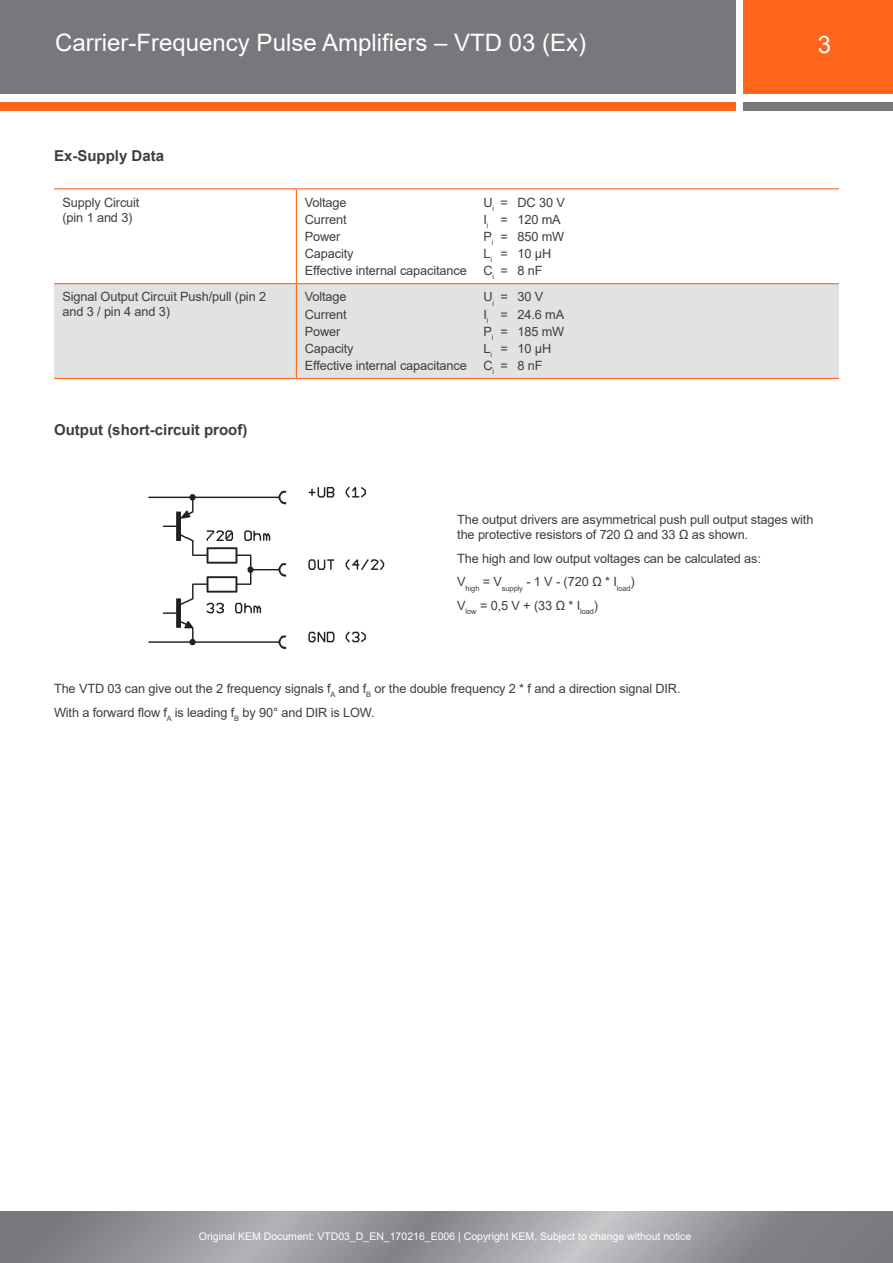
<style>
.page{position:relative;width:893px;height:1263px;background:#fff}
.page>*{position:absolute;margin:0;border:0;box-sizing:border-box;transform-origin:0 0}
.t1{font:24px "Arial";color:#fff}
.KEM_H1_text_grey{font:700 15px "Arial";color:#3e3e3f}
.KEM_text_left_grey{font:12.75px/15px "Arial";letter-spacing:-.01em;color:#3e3e3f}
.t2{font:10.5px "Arial";color:#fff}
</style>
<div class="page">
<div style="left:743px;top:0;width:150px;height:94px;background:#ff661c"></div>
<div style="left:0;top:0;width:736px;height:94px;background:#76787b"></div>
<div style="left:743px;top:102px;width:150px;height:9px;background:#76787b"></div>
<div style="left:0;top:102px;width:736px;height:9px;background:#ff661c"></div>
<svg style="left:0;top:1212px;width:893px;height:51px;background:#95969a"></svg>
<div style="left:54px;top:284px;width:785px;height:94px;background:#e1e2e4"></div>
<hr style="left:54px;top:188px;width:242px;height:1px;background:#ff661c">
<hr style="left:296px;top:189px;width:1px;height:94px;background:#ff661c">
<hr style="left:296px;top:188px;width:543px;height:1px;background:#ff661c">
<hr style="left:54px;top:283px;width:242px;height:1px;background:#ff661c">
<hr style="left:54px;top:378px;width:242px;height:1px;background:#ff661c">
<hr style="left:296px;top:284px;width:1px;height:94px;background:#ff661c">
<hr style="left:296px;top:283px;width:543px;height:1px;background:#ff661c">
<hr style="left:296px;top:378px;width:543px;height:1px;background:#ff661c">
<img style="left:148px;top:487px;width:237px;height:163px">
<h1 class="t1" style="left:55px;top:27px;width:532px">Carrier-Frequency Pulse Amplifiers – VTD 03 (Ex)</h1>
<h1 class="t1" style="left:818px;top:28px;width:15px">3</h1>
<p class="KEM_H1_text_grey" style="left:54px;top:145px;width:112px">Ex-Supply Data</p>
<p class="KEM_text_left_grey" style="left:63px;top:195px;width:78px">Supply Circuit (pin 1 and 3)</p>
<p class="KEM_text_left_grey" style="left:305px;top:195px;width:43px">Voltage</p>
<p class="KEM_text_left_grey" style="left:483px;top:195px;width:83px">U<sub>i</sub> = DC 30 V</p>
<p class="KEM_text_left_grey" style="left:305px;top:212px;width:43px">Current</p>
<p class="KEM_text_left_grey" style="left:483px;top:212px;width:79px">I<sub>i</sub> = 120 mA</p>
<p class="KEM_text_left_grey" style="left:305px;top:229px;width:37px">Power</p>
<p class="KEM_text_left_grey" style="left:483px;top:229px;width:82px">P<sub>i</sub> = 850 mW</p>
<p class="KEM_text_left_grey" style="left:305px;top:246px;width:50px">Capacity</p>
<p class="KEM_text_left_grey" style="left:483px;top:246px;width:69px">L<sub>i</sub> = 10 µH</p>
<p class="KEM_text_left_grey" style="left:305px;top:263px;width:163px">Effective internal capacitance</p>
<p class="KEM_text_left_grey" style="left:483px;top:263px;width:61px">C<sub>i</sub> = 8 nF</p>
<p class="KEM_text_left_grey" style="left:63px;top:289px;width:205px">Signal Output Circuit Push/pull (pin 2 and 3 / pin 4 and 3)</p>
<p class="KEM_text_left_grey" style="left:305px;top:289px;width:43px">Voltage</p>
<p class="KEM_text_left_grey" style="left:483px;top:289px;width:61px">U<sub>i</sub> = 30 V</p>
<p class="KEM_text_left_grey" style="left:305px;top:306px;width:43px">Current</p>
<p class="KEM_text_left_grey" style="left:483px;top:306px;width:82px">I<sub>i</sub> = 24.6 mA</p>
<p class="KEM_text_left_grey" style="left:305px;top:324px;width:37px">Power</p>
<p class="KEM_text_left_grey" style="left:483px;top:324px;width:82px">P<sub>i</sub> = 185 mW</p>
<p class="KEM_text_left_grey" style="left:305px;top:341px;width:50px">Capacity</p>
<p class="KEM_text_left_grey" style="left:483px;top:341px;width:69px">L<sub>i</sub> = 10 µH</p>
<p class="KEM_text_left_grey" style="left:305px;top:358px;width:163px">Effective internal capacitance</p>
<p class="KEM_text_left_grey" style="left:483px;top:358px;width:61px">C<sub>i</sub> = 8 nF</p>
<p class="KEM_H1_text_grey" style="left:54px;top:419px;width:195px">Output (short-circuit proof)</p>
<p class="KEM_text_left_grey" style="left:457px;top:512px;width:358px">The output drivers are asymmetrical push pull output stages with the protective resistors of 720 Ω and 33 Ω as shown.</p>
<p class="KEM_text_left_grey" style="left:457px;top:551px;width:305px">The high and low output voltages can be calculated as:</p>
<p class="KEM_text_left_grey" style="left:457px;top:574px;width:179px">V<sub>high</sub> = V<sub>supply</sub> - 1 V - (720 Ω * I<sub>load</sub>)</p>
<p class="KEM_text_left_grey" style="left:457px;top:598px;width:142px">V<sub>low</sub> = 0,5 V + (33 Ω * I<sub>load</sub>)</p>
<p class="KEM_text_left_grey" style="left:54px;top:681px;width:628px">The VTD 03 can give out the 2 frequency signals f<sub>A</sub> and f<sub>B</sub> or the double frequency 2 * f and a direction signal DIR.</p>
<p class="KEM_text_left_grey" style="left:54px;top:704px;width:322px">With a forward flow f<sub>A</sub> is leading f<sub>B</sub> by 90° and DIR is LOW.</p>
<p class="t2" style="left:199px;top:1229px;width:494px">Original KEM Document: VTD03_D_EN_170216_E006 | Copyright KEM, Subject to change without notice</p>
</div>
